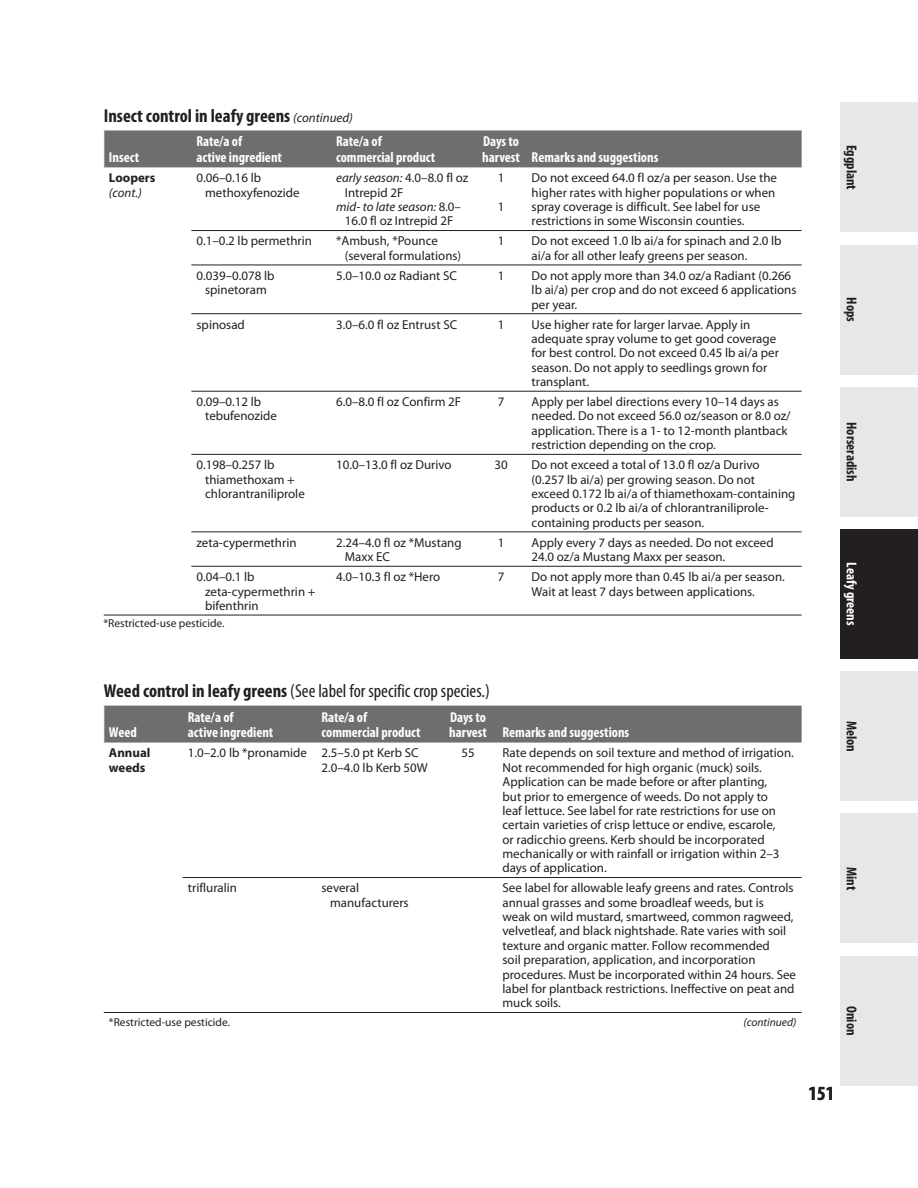
<style>
.page{position:relative;width:918px;height:1188px;background:#fff}
.page>*{position:absolute;margin:0;border:0;box-sizing:border-box;transform-origin:0 0}
.t1{font:700 condensed 20.1px "Myriad Pro";color:#231f20}
.t2{font:condensed 18.75px "Myriad Pro";color:#231f20}
.t3{font:700 condensed 18.75px "Myriad Pro";color:#231f20}
.t4{font:700 condensed 14.4px/15.8px "Myriad Pro";color:#fff}
.t5{font:700 condensed 14.4px "Myriad Pro";color:#231f20}
.t6{font:12.9px/14.4px "Myriad Pro";color:#231f20}
.t7{font:italic 12.9px "Myriad Pro";color:#231f20}
.t8{font:700 12.9px/14.4px "Myriad Pro";color:#231f20}
.t9{font:11.55px "Myriad Pro";color:#231f20}
.t10{font:italic 11.55px "Myriad Pro";color:#231f20}
.s1{font-weight:400;font-style:italic;font-stretch:normal;font-size:12.9px}
.s2{font-style:normal}
.s3{font-weight:700}
</style>
<div class="page">
<div style="left:840px;top:103px;width:78px;height:129px;background:#e6e7e8"></div>
<div style="left:840px;top:245px;width:78px;height:129px;background:#e6e7e8"></div>
<div style="left:840px;top:387px;width:78px;height:129px;background:#e6e7e8"></div>
<div style="left:840px;top:529px;width:78px;height:130px;background:#231f20"></div>
<div style="left:840px;top:672px;width:78px;height:129px;background:#e6e7e8"></div>
<div style="left:840px;top:814px;width:78px;height:129px;background:#e6e7e8"></div>
<div style="left:840px;top:956px;width:78px;height:129px;background:#e6e7e8"></div>
<div style="left:104px;top:130px;width:698px;height:37px;background:#6d6e70"></div>
<hr style="left:191px;top:230px;width:611px;height:1px;background:#231f20">
<hr style="left:191px;top:265px;width:611px;height:1px;background:#231f20">
<hr style="left:191px;top:313px;width:611px;height:1px;background:#231f20">
<hr style="left:191px;top:391px;width:611px;height:1px;background:#231f20">
<hr style="left:191px;top:454px;width:611px;height:1px;background:#231f20">
<hr style="left:191px;top:532px;width:611px;height:1px;background:#231f20">
<hr style="left:191px;top:566px;width:611px;height:1px;background:#231f20">
<hr style="left:104px;top:615px;width:698px;height:1px;background:#231f20">
<div style="left:104px;top:706px;width:698px;height:37px;background:#6d6e70"></div>
<hr style="left:183px;top:877px;width:619px;height:1px;background:#231f20">
<hr style="left:104px;top:1012px;width:698px;height:1px;background:#231f20">
<h2 class="t3" style="left:104px;top:108px;width:251px">Insect control in leafy greens <span class="s1">(continued)</span></h2>
<p class="t4" style="left:109px;top:151px;width:32px">Insect</p>
<p class="t4" style="left:197px;top:135px;width:87px">Rate/a of<br>active ingredient</p>
<p class="t4" style="left:336px;top:135px;width:101px">Rate/a of commercial product</p>
<p class="t4" style="left:482px;top:135px;width:178px">Days to<br>harvest Remarks and suggestions</p>
<p class="t8" style="left:109px;top:172px;width:48px">Loopers</p>
<p class="t7" style="left:109px;top:187px;width:34px">(cont.)</p>
<p class="t6" style="left:205px;top:172px;width:96px;text-indent:-9px">0.06–0.16 lb methoxyfenozide</p>
<p class="t7" style="left:336px;top:173px;width:134px">early season: <span class="s2">4.0–8.0 fl oz</span></p>
<p class="t6" style="left:345px;top:186px;width:60px">Intrepid 2F</p>
<p class="t7" style="left:336px;top:202px;width:126px">mid- to late season: <span class="s2">8.0–</span></p>
<p class="t6" style="left:345px;top:215px;width:110px">16.0 fl oz Intrepid 2F</p>
<p class="t6" style="left:498px;top:172px;width:8px">1</p>
<p class="t6" style="left:498px;top:200px;width:8px">1</p>
<p class="t6" style="left:532px;top:172px;width:247px">Do not exceed 64.0 fl oz/a per season. Use the higher rates with higher populations or when spray coverage is difficult. See label for use restrictions in some Wisconsin counties.</p>
<p class="t6" style="left:197px;top:235px;width:117px">0.1–0.2 lb permethrin</p>
<p class="t6" style="left:345px;top:235px;width:118px;text-indent:-9px">*Ambush, *Pounce (several formulations)</p>
<p class="t6" style="left:498px;top:235px;width:8px">1</p>
<p class="t6" style="left:532px;top:235px;width:252px">Do not exceed 1.0 lb ai/a for spinach and 2.0 lb ai/a for all other leafy greens per season.</p>
<p class="t6" style="left:197px;top:269px;width:80px;text-align:center">0.039–0.078 lb spinetoram</p>
<p class="t6" style="left:336px;top:269px;width:122px">5.0–10.0 oz Radiant SC</p>
<p class="t6" style="left:498px;top:269px;width:8px">1</p>
<p class="t6" style="left:532px;top:269px;width:266px">Do not apply more than 34.0 oz/a Radiant (0.266 lb ai/a) per crop and do not exceed 6 applications per year.</p>
<p class="t6" style="left:197px;top:318px;width:50px">spinosad</p>
<p class="t6" style="left:336px;top:318px;width:123px">3.0–6.0 fl oz Entrust SC</p>
<p class="t6" style="left:498px;top:318px;width:8px">1</p>
<p class="t6" style="left:532px;top:318px;width:249px">Use higher rate for larger larvae. Apply in adequate spray volume to get good coverage for best control. Do not exceed 0.45 lb ai/a per season. Do not apply to seedlings grown for transplant.</p>
<p class="t6" style="left:205px;top:395px;width:73px;text-indent:-9px">0.09–0.12 lb tebufenozide</p>
<p class="t6" style="left:336px;top:395px;width:127px">6.0–8.0 fl oz Confirm 2F</p>
<p class="t6" style="left:498px;top:395px;width:8px">7</p>
<p class="t6" style="left:532px;top:395px;width:261px">Apply per label directions every 10–14 days as needed. Do not exceed 56.0 oz/season or 8.0 oz/ application. There is a 1- to 12-month plantback restriction depending on the crop.</p>
<p class="t6" style="left:205px;top:459px;width:101px;text-indent:-9px">0.198–0.257 lb thiamethoxam + chlorantraniliprole</p>
<p class="t6" style="left:336px;top:459px;width:117px">10.0–13.0 fl oz Durivo</p>
<p class="t6" style="left:494px;top:459px;width:15px">30</p>
<p class="t6" style="left:532px;top:459px;width:265px">Do not exceed a total of 13.0 fl oz/a Durivo (0.257 lb ai/a) per growing season. Do not exceed 0.172 lb ai/a of thiamethoxam-containing products or 0.2 lb ai/a of chlorantraniliprole&shy;containing products per season.</p>
<p class="t6" style="left:197px;top:536px;width:102px">zeta-cypermethrin</p>
<p class="t6" style="left:345px;top:536px;width:118px;text-indent:-9px">2.24–4.0 fl oz *Mustang<br>Maxx EC</p>
<p class="t6" style="left:498px;top:536px;width:8px">1</p>
<p class="t6" style="left:532px;top:536px;width:244px">Apply every 7 days as needed. Do not exceed<br>24.0 oz/a Mustang Maxx per season.</p>
<p class="t6" style="left:205px;top:570px;width:112px;text-indent:-9px">0.04–0.1 lb zeta-cypermethrin + bifenthrin</p>
<p class="t6" style="left:336px;top:570px;width:106px">4.0–10.3 fl oz *Hero</p>
<p class="t6" style="left:498px;top:570px;width:8px">7</p>
<p class="t6" style="left:532px;top:570px;width:255px">Do not apply more than 0.45 lb ai/a per season.<br>Wait at least 7 days between applications.</p>
<p class="t9" style="left:103px;top:619px;width:123px">*Restricted-use pesticide.</p>
<p class="t5" style="left:857px;top:145px;width:47px;rotate:90deg">Eggplant</p>
<p class="t5" style="left:857px;top:297px;width:26px;rotate:90deg">Hops</p>
<p class="t5" style="left:857px;top:422px;width:61px;rotate:90deg">Horseradish</p>
<p class="t4" style="left:859px;top:562px;width:65px;rotate:90deg">Leafy greens</p>
<h2 class="t2" style="left:104px;top:680px;width:388px"><span class="s3">Weed control in leafy greens</span> (See label for specific crop species.)</h2>
<p class="t4" style="left:109px;top:726px;width:29px">Weed</p>
<p class="t4" style="left:188px;top:710px;width:87px">Rate/a of<br>active ingredient</p>
<p class="t4" style="left:322px;top:710px;width:101px">Rate/a of commercial product</p>
<p class="t4" style="left:449px;top:710px;width:182px">Days to<br>harvest Remarks and suggestions</p>
<p class="t8" style="left:109px;top:747px;width:43px">Annual weeds</p>
<p class="t6" style="left:322px;top:747px;width:108px;text-indent:-134px">1.0–2.0 lb *pronamide 2.5–5.0 pt Kerb SC<br>2.0–4.0 lb Kerb 50W</p>
<p class="t6" style="left:461px;top:747px;width:15px">55</p>
<p class="t6" style="left:503px;top:747px;width:293px">Rate depends on soil texture and method of irrigation.<br>Not recommended for high organic (muck) soils.<br>Application can be made before or after planting,<br>but prior to emergence of weeds. Do not apply to<br>leaf lettuce. See label for rate restrictions for use on certain varieties of crisp lettuce or endive, escarole,<br>or radicchio greens. Kerb should be incorporated mechanically or with rainfall or irrigation within 2–3 days of application.</p>
<p class="t6" style="left:188px;top:882px;width:51px">trifluralin</p>
<p class="t6" style="left:330px;top:882px;width:80px;text-indent:-9px">several manufacturers</p>
<p class="t6" style="left:503px;top:882px;width:295px">See label for allowable leafy greens and rates. Controls annual grasses and some broadleaf weeds, but is<br>weak on wild mustard, smartweed, common ragweed, velvetleaf, and black nightshade. Rate varies with soil texture and organic matter. Follow recommended<br>soil preparation, application, and incorporation procedures. Must be incorporated within 24 hours. See label for plantback restrictions. Ineffective on peat and muck soils.</p>
<p class="t9" style="left:109px;top:1018px;width:123px">*Restricted-use pesticide.</p>
<p class="t10" style="left:744px;top:1018px;width:54px">(continued)</p>
<p class="t5" style="left:857px;top:721px;width:33px;rotate:90deg">Melon</p>
<p class="t5" style="left:857px;top:867px;width:25px;rotate:90deg">Mint</p>
<p class="t5" style="left:857px;top:1006px;width:31px;rotate:90deg">Onion</p>
<h1 class="t1" style="left:809px;top:1086px;width:27px">151</h1>
</div>
